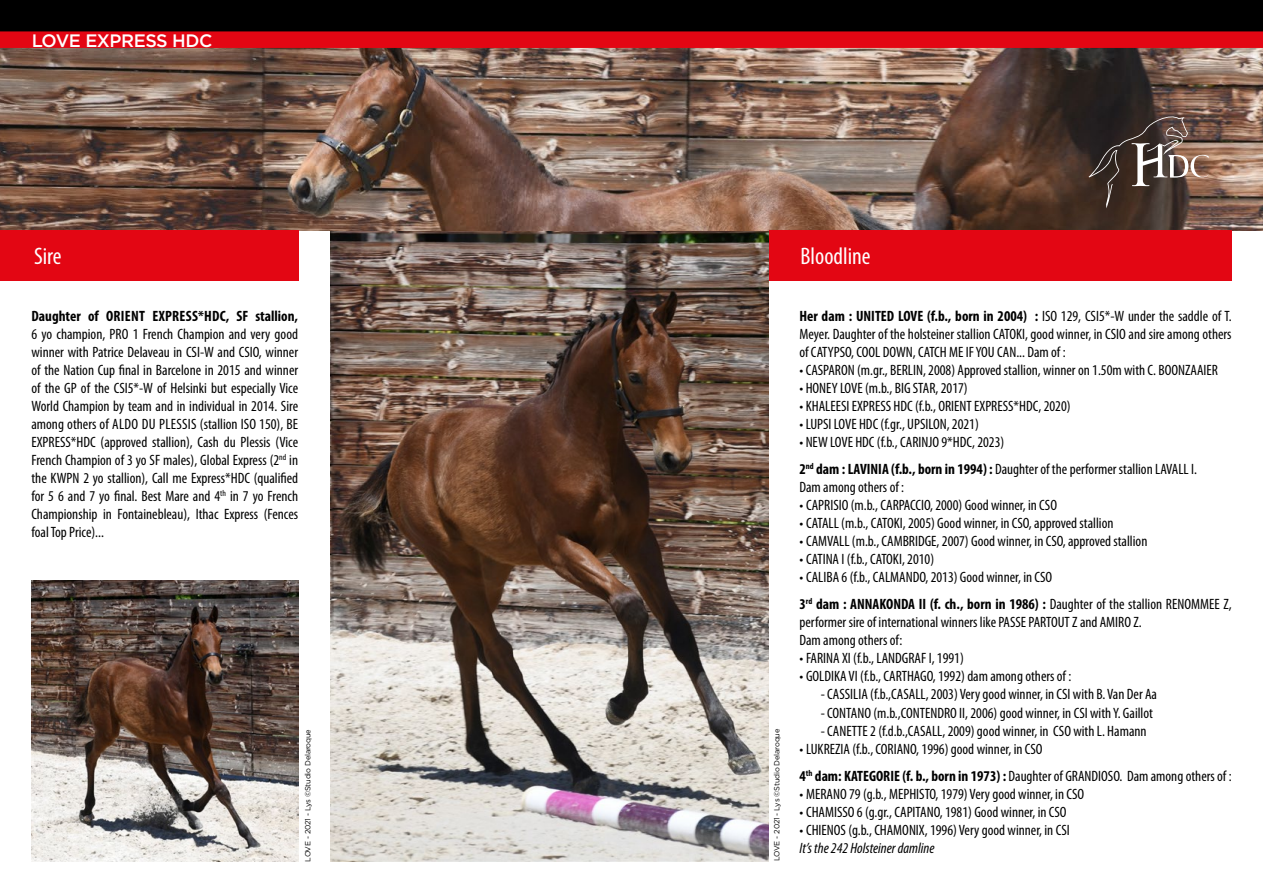
<style>
.page{position:relative;width:1263px;height:893px;background:#fff}
.page>*{position:absolute;margin:0;border:0;box-sizing:border-box;transform-origin:0 0}
.t1{font:condensed 24px "Myriad Pro";color:#fff}
.t2{font:500 18px "Gotham";letter-spacing:-.025em;color:#fff}
.t3{font:condensed 15px/18px "Myriad Pro";color:#000}
.t4{font:700 condensed 15px "Myriad Pro";color:#000}
.t5{font:italic condensed 15px "Myriad Pro";color:#000}
.t6{font:7.5px "Gotham";letter-spacing:-.025em;color:#000}
.s1{font-weight:700}
</style>
<div class="page">
<img style="left:330px;top:230px;width:438px;height:631px">
<img style="left:0;top:48px;width:1263px;height:182px">
<div style="left:0;top:0;width:1263px;height:37px;background:#000"></div>
<div style="left:0;top:31px;width:1263px;height:17px;background:#e30613"></div>
<svg style="left:1089px;top:113px;width:120px;height:95px;background:#594942"></svg>
<div style="left:0;top:230px;width:299px;height:50px;background:#e30613"></div>
<div style="left:769px;top:230px;width:462px;height:50px;background:#e30613"></div>
<img style="left:31px;top:580px;width:268px;height:281px">
<p class="t2" style="left:32px;top:29px;width:182px">LOVE EXPRESS HDC</p>
<h1 class="t1" style="left:34px;top:242px;width:29px">Sire</h1>
<h1 class="t1" style="left:800px;top:242px;width:72px">Bloodline</h1>
<p class="t4" style="left:31px;top:307px;width:268px">Daughter of ORIENT EXPRESS*HDC, SF stallion,</p>
<p class="t3" style="left:31px;top:325px;width:268px;text-align:justify">6 yo champion, PRO 1 French Champion and very good winner with Patrice Delaveau in CSI-W and CSIO, winner of the Nation Cup final in Barcelone in 2015 and winner of the GP of the CSI5*-W of Helsinki but especially Vice World Champion by team and in individual in 2014. Sire among others of ALDO DU PLESSIS (stallion ISO 150), BE EXPRESS*HDC (approved stallion), Cash du Plessis (Vice French Champion of 3 yo SF males), Global Express (2<sup>nd</sup> in the KWPN 2 yo stallion), Call me Express*HDC (qualified for 5 6 and 7 yo final. Best Mare and 4<sup>th</sup> in 7 yo French Championship in Fontainebleau), Ithac Express (Fences foal Top Price)...</p>
<p class="t6" style="left:303px;top:861px;width:134px;rotate:-90deg">LOVE - 2021 - Lys ©Studio Delaroque</p>
<p class="t6" style="left:772px;top:861px;width:134px;rotate:-90deg">LOVE - 2021 - Lys ©Studio Delaroque</p>
<p class="t3" style="left:799px;top:307px;width:434px;text-align:justify"><span class="s1">Her dam : UNITED LOVE (f.b., born in 2004) :</span> ISO 129, CSI5*-W under the saddle of T.<br>Meyer. Daughter of the holsteiner stallion CATOKI, good winner, in CSIO and sire among others of CATYPSO, COOL DOWN, CATCH ME IF YOU CAN... Dam of :</p>
<p class="t3" style="left:799px;top:361px;width:420px">• CASPARON (m.gr., BERLIN, 2008) Approved stallion, winner on 1.50m with C. BOONZAAIER</p>
<p class="t3" style="left:799px;top:379px;width:170px">• HONEY LOVE (m.b., BIG STAR, 2017)</p>
<p class="t3" style="left:799px;top:397px;width:273px">• KHALEESI EXPRESS HDC (f.b., ORIENT EXPRESS*HDC, 2020)</p>
<p class="t3" style="left:799px;top:415px;width:181px">• LUPSI LOVE HDC (f.gr., UPSILON, 2021)</p>
<p class="t3" style="left:799px;top:429px;width:399px;line-height:27px">• NEW LOVE HDC (f.b., CARINJO 9*HDC, 2023)<br><span class="s1">2</span><sup>nd</sup> <span class="s1">dam : LAVINIA (f.b., born in 1994) :</span> Daughter of the performer stallion LAVALL I.</p>
<p class="t3" style="left:799px;top:478px;width:106px">Dam among others of :</p>
<p class="t3" style="left:799px;top:496px;width:259px">• CAPRISIO (m.b., CARPACCIO, 2000) Good winner, in CSO</p>
<p class="t3" style="left:799px;top:514px;width:316px">• CATALL (m.b., CATOKI, 2005) Good winner, in CSO, approved stallion</p>
<p class="t3" style="left:799px;top:532px;width:349px">• CAMVALL (m.b., CAMBRIDGE, 2007) Good winner, in CSO, approved stallion</p>
<p class="t3" style="left:799px;top:550px;width:136px">• CATINA I (f.b., CATOKI, 2010)</p>
<p class="t3" style="left:799px;top:564px;width:434px;line-height:27px">• CALIBA 6 (f.b., CALMANDO, 2013) Good winner, in CSO<br><span class="s1">3</span><sup>rd</sup> <span class="s1">dam : ANNAKONDA II (f. ch., born in 1986) :</span> Daughter of the stallion RENOMMEE Z,</p>
<p class="t3" style="left:799px;top:613px;width:344px">performer sire of international winners like PASSE PARTOUT Z and AMIRO Z.<br>Dam among others of:</p>
<p class="t3" style="left:799px;top:649px;width:166px">• FARINA XI (f.b., LANDGRAF I, 1991)</p>
<p class="t3" style="left:799px;top:667px;width:273px">• GOLDIKA VI (f.b., CARTHAGO, 1992) dam among others of :</p>
<p class="t3" style="left:821px;top:685px;width:338px">- CASSILIA (f.b.,CASALL, 2003) Very good winner, in CSI with B. Van Der Aa</p>
<p class="t3" style="left:821px;top:703px;width:334px">- CONTANO (m.b.,CONTENDRO II, 2006) good winner, in CSI with Y. Gaillot</p>
<p class="t3" style="left:821px;top:721px;width:327px">- CANETTE 2 (f.d.b.,CASALL, 2009) good winner, in CSO with L. Hamann</p>
<p class="t3" style="left:799px;top:735px;width:434px;line-height:27px">• LUKREZIA (f.b., CORIANO, 1996) good winner, in CSO<br><span class="s1">4</span><sup>th</sup> <span class="s1">dam: KATEGORIE (f. b., born in 1973) :</span> Daughter of GRANDIOSO. Dam among others of :</p>
<p class="t3" style="left:799px;top:784px;width:286px">• MERANO 79 (g.b., MEPHISTO, 1979) Very good winner, in CSO</p>
<p class="t3" style="left:799px;top:802px;width:269px">• CHAMISSO 6 (g.gr., CAPITANO, 1981) Good winner, in CSO</p>
<p class="t3" style="left:799px;top:820px;width:272px">• CHIENOS (g.b., CHAMONIX, 1996) Very good winner, in CSI</p>
<p class="t5" style="left:799px;top:838px;width:137px">It’s the 242 Holsteiner damline</p>
</div>
